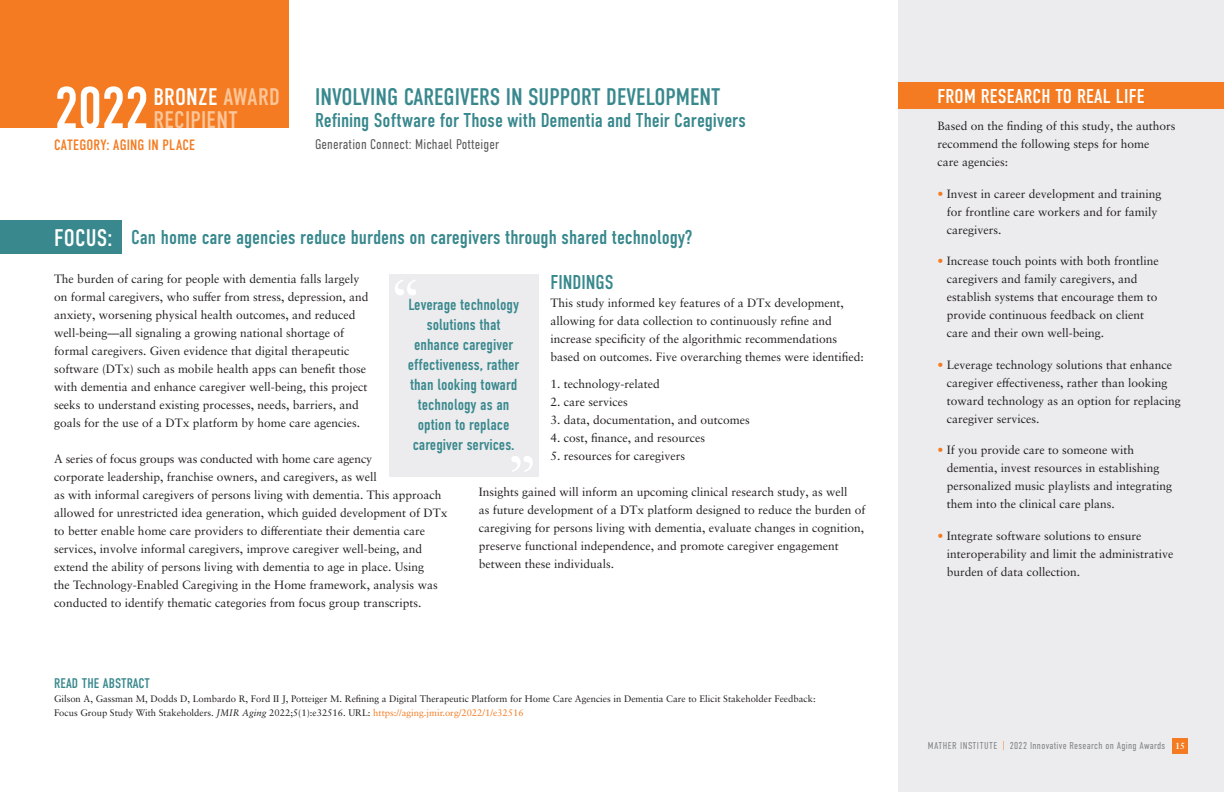
<style>
.page{position:relative;width:1224px;height:792px;background:#fff}
.page>*{position:absolute;margin:0;border:0;box-sizing:border-box;transform-origin:0 0}
.section_heading{font:60px "DIN Condensed";color:#fff}
.study_title{font:24px "DIN Condensed";color:#38888d}
.section_heading-2{font:24px "DIN Condensed";letter-spacing:.01em;color:#fff}
.section_heading-3{font:24px "DIN Condensed";letter-spacing:.015em;color:#fcc699}
.section_heading-4{font:20px "DIN Condensed";color:#38888d}
.study_subtitle{font:20px "DIN Condensed";color:#38888d}
.from_research_to_real_life{font:20px "DIN Condensed";letter-spacing:.01em;color:#fff}
.body_headings{font:20px "DIN Condensed";color:#38888d}
.quote{font:16px/20px "DIN Condensed";color:#38888d;text-align:center}
.category{font:15px "DIN Condensed";letter-spacing:.015em;color:#f47b21}
.school_name{font:300 14px "DIN Condensed";letter-spacing:.01em;color:#57585a}
.body_headings-2{font:14px "DIN Condensed";letter-spacing:.01em;color:#38888d}
.body_copy{font:12px/18px "Sabon LT Pro";color:#231f20}
.sidebar_body_copy{font:12px/18px "Sabon LT Pro";color:#231f20}
.t1{font:300 10px "DIN Condensed";letter-spacing:.03em;color:#808285}
.references{font:9.5px "Sabon LT Pro";color:#231f20}
.t2{font:700 9px "Sabon LT Pro";color:#fff}
.s1{color:#fcc699}
.s2{font-size:24px;color:#fff}
.s3{font-style:italic}
.s4{color:#f47b21}
</style>
<div class="page">
<div style="left:899px;top:0;width:325px;height:792px;background:#ececee"></div>
<div style="left:899px;top:82px;width:325px;height:27px;background:#f47b21"></div>
<div style="left:0;top:0;width:289px;height:127px;background:#f47b21"></div>
<div style="left:0;top:220px;width:122px;height:34px;background:#38888d"></div>
<div style="left:389px;top:274px;width:150px;height:202px;background:#ececee"></div>
<div style="left:1172px;top:738px;width:16px;height:16px;background:#f47b21"></div>
<p class="section_heading" style="left:54px;top:75px;width:97px">2022</p>
<p class="section_heading-2" style="left:153px;top:83px;width:128px">BRONZE <span class="s1">AWARD</span></p>
<p class="section_heading" style="left:124px;top:75px;width:27px">1</p>
<p class="study_title" style="left:315px;top:83px;width:407px">INVOLVING CAREGIVERS IN SUPPORT DEVELOPMENT</p>
<p class="section_heading-3" style="left:153px;top:106px;width:86px">RECIPIENT</p>
<p class="study_subtitle" style="left:315px;top:109px;width:432px">Refining Software for Those with Dementia and Their Caregivers</p>
<p class="school_name" style="left:315px;top:136px;width:186px">Generation Connect: Michael Potteiger</p>
<p class="category" style="left:54px;top:136px;width:143px">CATEGORY: AGING IN PLACE</p>
<p class="section_heading-4" style="left:54px;top:226px;width:640px"><span class="s2">FOCUS:</span> Can home care agencies reduce burdens on caregivers through shared technology?</p>
<p class="body_copy" style="left:54px;top:270px;width:316px">The burden of caring for people with dementia falls largely on formal caregivers, who suffer from stress, depression, and anxiety, worsening physical health outcomes, and reduced well-being—all signaling a growing national shortage of formal caregivers. Given evidence that digital therapeutic software (DTx) such as mobile health apps can benefit those with dementia and enhance caregiver well-being, this project seeks to understand existing processes, needs, barriers, and goals for the use of a DTx platform by home care agencies.</p>
<p class="body_copy" style="left:54px;top:450px;width:395px">A series of focus groups was conducted with home care agency<br>corporate leadership, franchise owners, and caregivers, as well<br>as with informal caregivers of persons living with dementia. This approach allowed for unrestricted idea generation, which guided development of DTx to better enable home care providers to differentiate their dementia care services, involve informal caregivers, improve caregiver well-being, and extend the ability of persons living with dementia to age in place. Using<br>the Technology-Enabled Caregiving in the Home framework, analysis was conducted to identify thematic categories from focus group transcripts.</p>
<p class="body_headings" style="left:551px;top:271px;width:65px">FINDINGS</p>
<p class="body_copy" style="left:551px;top:294px;width:315px">This study informed key features of a DTx development, allowing for data collection to continuously refine and increase specificity of the algorithmic recommendations based on outcomes. Five overarching themes were identified:</p>
<p class="body_copy" style="left:551px;top:375px;width:111px">1. technology-related</p>
<p class="body_copy" style="left:551px;top:393px;width:79px">2. care services</p>
<p class="body_copy" style="left:551px;top:411px;width:201px">3. data, documentation, and outcomes</p>
<p class="body_copy" style="left:551px;top:429px;width:156px">4. cost, finance, and resources</p>
<p class="body_copy" style="left:551px;top:447px;width:136px">5. resources for caregivers</p>
<p class="body_copy" style="left:479px;top:483px;width:388px">Insights gained will inform an upcoming clinical research study, as well<br>as future development of a DTx platform designed to reduce the burden of caregiving for persons living with dementia, evaluate changes in cognition, preserve functional independence, and promote caregiver engagement between these individuals.</p>
<p class="quote" style="left:408px;top:295px;width:112px">Leverage technology solutions that</p>
<p class="quote" style="left:408px;top:335px;width:113px">enhance caregiver effectiveness, rather</p>
<p class="quote" style="left:410px;top:375px;width:109px">than looking toward technology as an</p>
<p class="quote" style="left:418px;top:415px;width:93px">option to replace</p>
<p class="quote" style="left:413px;top:435px;width:103px">caregiver services.</p>
<p class="body_headings-2" style="left:54px;top:676px;width:97px">READ THE ABSTRACT</p>
<p class="references" style="left:54px;top:693px;width:763px">Gilson A, Gassman M, Dodds D, Lombardo R, Ford II J, Potteiger M. Refining a Digital Therapeutic Platform for Home Care Agencies in Dementia Care to Elicit Stakeholder Feedback:</p>
<p class="references" style="left:54px;top:707px;width:471px">Focus Group Study With Stakeholders. <span class="s3">JMIR Aging</span> 2022;5(1):e32516. URL: <span class="s4">https://aging.jmir.org/2022/1/e32516</span></p>
<p class="from_research_to_real_life" style="left:938px;top:85px;width:209px">FROM RESEARCH TO REAL LIFE</p>
<p class="sidebar_body_copy" style="left:937px;top:117px;width:240px">Based on the finding of this study, the authors recommend the following steps for home<br>care agencies:</p>
<p class="sidebar_body_copy" style="left:947px;top:184px;width:216px;text-indent:-9px"><span class="s4">•</span> Invest in career development and training for frontline care workers and for family caregivers.</p>
<p class="sidebar_body_copy" style="left:947px;top:252px;width:214px;text-indent:-9px"><span class="s4">•</span> Increase touch points with both frontline caregivers and family caregivers, and establish systems that encourage them to provide continuous feedback on client care and their own well-being.</p>
<p class="sidebar_body_copy" style="left:947px;top:355px;width:236px;text-indent:-9px"><span class="s4">•</span> Leverage technology solutions that enhance caregiver effectiveness, rather than looking toward technology as an option for replacing caregiver services.</p>
<p class="sidebar_body_copy" style="left:947px;top:441px;width:227px;text-indent:-9px"><span class="s4">•</span> If you provide care to someone with dementia, invest resources in establishing personalized music playlists and integrating them into the clinical care plans.</p>
<p class="sidebar_body_copy" style="left:947px;top:526px;width:228px;text-indent:-9px"><span class="s4">•</span> Integrate software solutions to ensure interoperability and limit the administrative burden of data collection.</p>
<p class="t1" style="left:928px;top:740px;width:239px">MATHER INSTITUTE <span class="s4">|</span> 2022 Innovative Research on Aging Awards</p>
<p class="t2" style="left:1175px;top:740px;width:12px">15</p>
</div>
